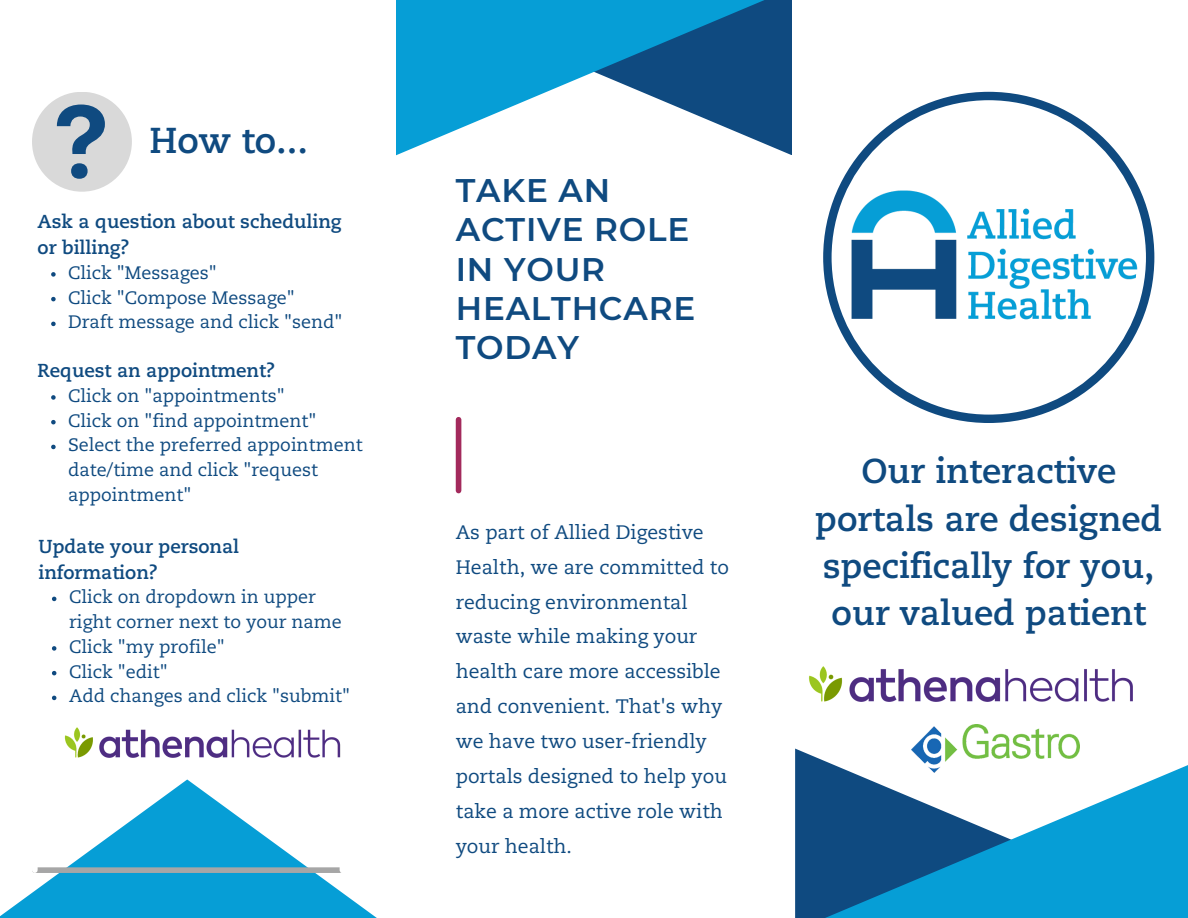
<style>
.page{position:relative;width:1188px;height:918px;background:#fff}
.page>*{position:absolute;margin:0;border:0;box-sizing:border-box;transform-origin:0 0}
.t1{font:700 36px "Caecilia LT Std";color:#0f4a80}
.t2{font:700 34.5px/47.2px "Caecilia LT Std";color:#0f4a80;text-align:center}
.t3{font:600 32.7px/39.3px "Montserrat";letter-spacing:.025em;color:#0f4a80}
.t4{font:19.5px/34.8px "Caecilia LT Std";color:#0f4a80}
.t5{font:700 18.75px/25.8px "Caecilia LT Std";color:#0f4a80}
.t6{font:18px/24.8px "Caecilia LT Std";color:#0f4a80}
</style>
<div class="page">
<svg style="left:0;top:831px;width:377px;height:87px;fill:#069ed6"></svg>
<div style="left:35px;top:867px;width:305px;height:6px;background:#a6a6a6"></div>
<div style="left:340px;top:41px;width:5px;height:829px;background:#fff"></div>
<div style="left:32px;top:41px;width:6px;height:829px;background:#fff"></div>
<svg style="left:396px;top:0;width:396px;height:155px"></svg>
<svg style="left:795px;top:765px;width:393px;height:153px;background:#288dbd"></svg>
<div style="left:456px;top:420px;width:5px;height:71px;background:#a32a5c"></div>
<div style="left:823px;top:92px;width:331px;height:331px;background:#0f4a80;border-radius:50%"></div>
<div style="left:832px;top:100px;width:314px;height:315px;background:#fff;border-radius:50%"></div>
<img style="left:824px;top:172px;width:331px;height:175px">
<img style="left:795px;top:666px;width:346px;height:123px">
<img style="left:911px;top:724px;width:169px;height:49px">
<div style="left:32px;top:92px;width:100px;height:100px;background:#d9d9d9;border-radius:50%"></div>
<svg style="left:57px;top:105px;width:48px;height:74px"></svg>
<svg style="left:51px;top:272px;width:5px;height:5px"></svg>
<svg style="left:51px;top:297px;width:5px;height:4px"></svg>
<svg style="left:51px;top:322px;width:5px;height:4px"></svg>
<svg style="left:51px;top:395px;width:5px;height:5px"></svg>
<svg style="left:51px;top:420px;width:5px;height:4px"></svg>
<svg style="left:51px;top:445px;width:5px;height:4px"></svg>
<svg style="left:52px;top:597px;width:4px;height:4px"></svg>
<svg style="left:52px;top:646px;width:4px;height:5px"></svg>
<svg style="left:52px;top:671px;width:4px;height:4px"></svg>
<svg style="left:52px;top:696px;width:4px;height:4px"></svg>
<img style="left:64px;top:727px;width:277px;height:104px">
<h1 class="t1" style="left:149px;top:125px;width:160px">How to...</h1>
<p class="t5" style="left:38px;top:210px;width:306px">Ask a question about scheduling or billing?</p>
<p class="t6" style="left:68px;top:262px;width:276px">Click "Messages"<br>Click "Compose Message"<br>Draft message and click "send"</p>
<p class="t5" style="left:38px;top:359px;width:239px">Request an appointment?</p>
<p class="t6" style="left:68px;top:385px;width:296px">Click on "appointments"<br>Click on "find appointment"<br>Select the preferred appointment date/time and click "request appointment"</p>
<p class="t5" style="left:38px;top:535px;width:202px">Update your personal information?</p>
<p class="t6" style="left:69px;top:586px;width:283px">Click on dropdown in upper right corner next to your name<br>Click "my profile"<br>Click "edit"<br>Add changes and click "submit"</p>
<h3 class="t3" style="left:456px;top:171px;width:241px">TAKE AN<br>ACTIVE ROLE<br>IN YOUR<br>HEALTHCARE<br>TODAY</h3>
<p class="t4" style="left:456px;top:516px;width:275px">As part of Allied Digestive<br>Health, we are committed to reducing environmental waste while making your health care more accessible and convenient. That's why we have two user-friendly portals designed to help you take a more active role with your health.</p>
<h2 class="t2" style="left:815px;top:450px;width:348px">Our interactive portals are designed specifically for you, our valued patient</h2>
</div>
